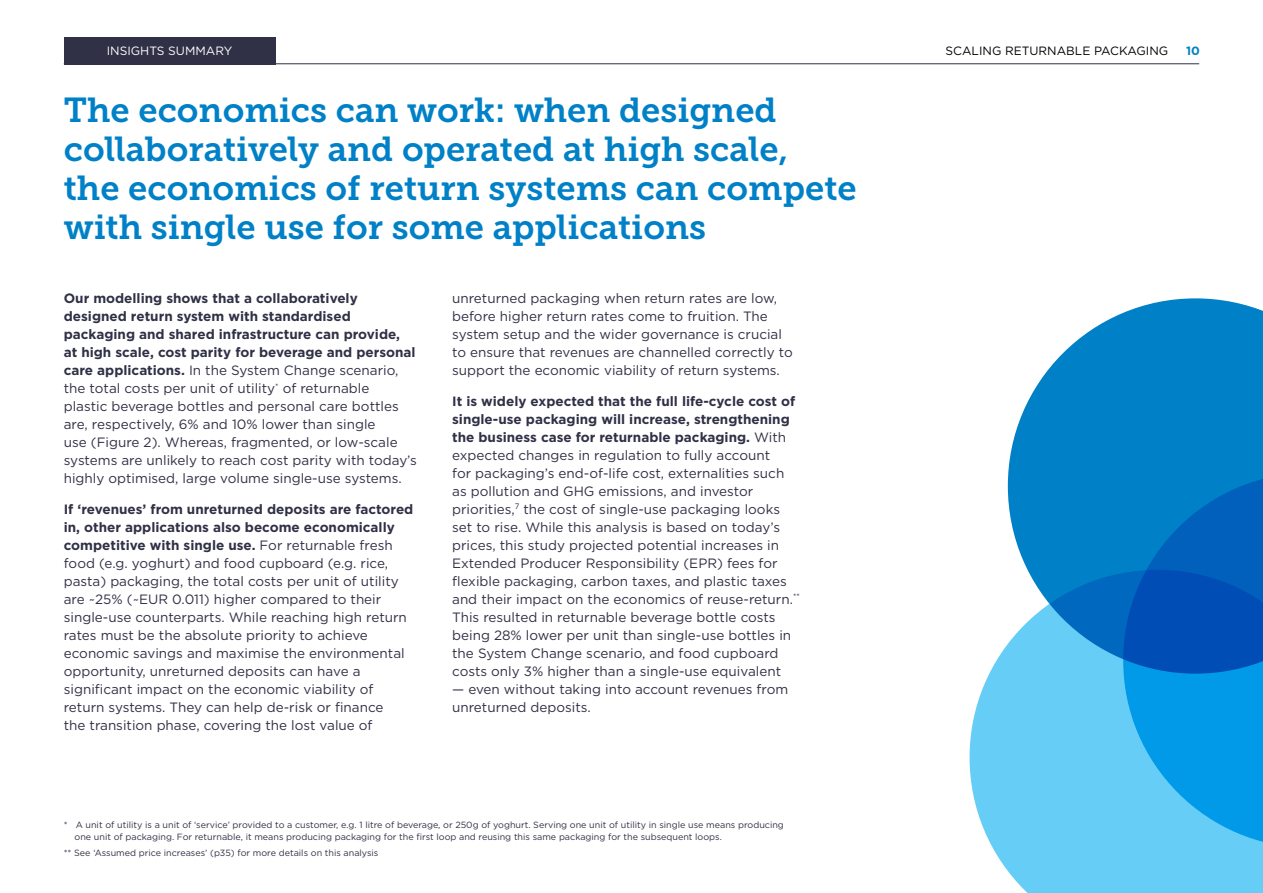
<style>
.page{position:relative;width:1263px;height:893px;background:#fff}
.page>*{position:absolute;margin:0;border:0;box-sizing:border-box;transform-origin:0 0}
.t1{font:34.5px/39px "Museo Slab 700";color:#0081c7}
.t2{font:13.5px/18px "Gotham";color:#303046}
.t3{font:12px "Gotham";color:#000}
.t4{font:12px "Gotham";color:#fff}
.t5{font:700 12px "Gotham";color:#0081c7}
.t6{font:9px/12px "Gotham";color:#303046}
.s1{font-weight:700}
</style>
<div class="page">
<div style="left:64px;top:37px;width:211px;height:27px;background:#303046"></div>
<hr style="left:64px;top:63px;width:1135px;height:1px;background:#303046">
<svg style="left:1008px;top:298px;width:255px;height:272px;background:#2694cf"></svg>
<svg style="left:1123px;top:473px;width:140px;height:97px;background:#0070c1"></svg>
<svg style="left:969px;top:570px;width:294px;height:323px;background:#4cb1e8"></svg>
<p class="t4" style="left:107px;top:43px;width:127px">INSIGHTS SUMMARY</p>
<p class="t3" style="left:945px;top:43px;width:224px">SCALING RETURNABLE PACKAGING</p>
<p class="t5" style="left:1186px;top:43px;width:15px">10</p>
<h1 class="t1" style="left:64px;top:90px;width:794px">The economics can work: when designed collaboratively and operated at high scale,<br>the economics of return systems can compete with single use for some applications</h1>
<p class="t2" style="left:64px;top:289px;width:355px"><span class="s1">Our modelling shows that a collaboratively designed return system with standardised packaging and shared infrastructure can provide, at high scale, cost parity for beverage and personal care applications.</span> In the System Change scenario, the total costs per unit of utility<sup>*</sup> of returnable<br>plastic beverage bottles and personal care bottles are, respectively, 6% and 10% lower than single<br>use (Figure 2). Whereas, fragmented, or low-scale systems are unlikely to reach cost parity with today’s highly optimised, large volume single-use systems.</p>
<p class="t2" style="left:64px;top:500px;width:351px"><span class="s1">If ‘revenues’ from unreturned deposits are factored in, other applications also become economically competitive with single use.</span> For returnable fresh food (e.g. yoghurt) and food cupboard (e.g. rice, pasta) packaging, the total costs per unit of utility are ~25% (~EUR 0.011) higher compared to their single-use counterparts. While reaching high return rates must be the absolute priority to achieve economic savings and maximise the environmental opportunity, unreturned deposits can have a significant impact on the economic viability of return systems. They can help de-risk or finance<br>the transition phase, covering the lost value of</p>
<p class="t2" style="left:452px;top:289px;width:342px">unreturned packaging when return rates are low, before higher return rates come to fruition. The system setup and the wider governance is crucial to ensure that revenues are channelled correctly to support the economic viability of return systems.</p>
<p class="t2" style="left:452px;top:392px;width:349px"><span class="s1">It is widely expected that the full life-cycle cost of single-use packaging will increase, strengthening the business case for returnable packaging.</span> With expected changes in regulation to fully account<br>for packaging’s end-of-life cost, externalities such as pollution and GHG emissions, and investor priorities,<sup>7</sup> the cost of single-use packaging looks set to rise. While this analysis is based on today’s prices, this study projected potential increases in Extended Producer Responsibility (EPR) fees for flexible packaging, carbon taxes, and plastic taxes and their impact on the economics of reuse-return.<sup>** </sup>This resulted in returnable beverage bottle costs being 28% lower per unit than single-use bottles in the System Change scenario, and food cupboard costs only 3% higher than a single-use equivalent</p>
<p class="t2" style="left:452px;top:680px;width:338px">— even without taking into account revenues from unreturned deposits.</p>
<p class="t6" style="left:75px;top:818px;width:711px;text-indent:-11px">* A unit of utility is a unit of ‘service’ provided to a customer, e.g. 1 litre of beverage, or 250g of yoghurt. Serving one unit of utility in single use means producing one unit of packaging. For returnable, it means producing packaging for the first loop and reusing this same packaging for the subsequent loops.</p>
<p class="t6" style="left:64px;top:846px;width:316px">** See ‘Assumed price increases’ (p35) for more details on this analysis</p>
</div>
